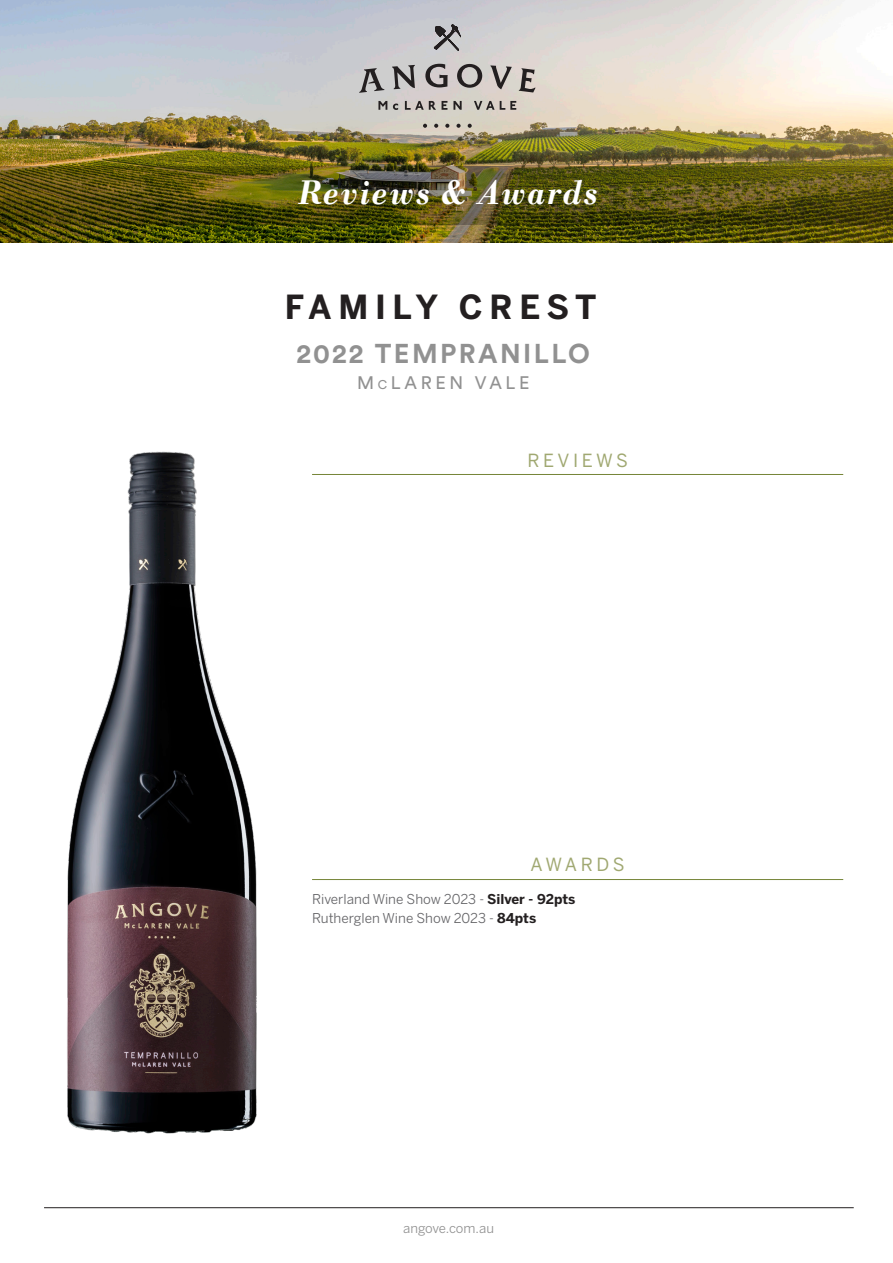
<style>
.page{position:relative;width:893px;height:1263px;background:#fff}
.page>*{position:absolute;margin:0;border:0;box-sizing:border-box;transform-origin:0 0}
.t1{font:italic 700 36px "Bodoni";letter-spacing:.05em;color:#fff;scale:.9 1}
.t2{font:700 33px "Benton Sans";letter-spacing:.2em;color:#231f20}
.t3{font:700 27px "Circular Pro";letter-spacing:.09em;color:#919191}
.t4{font:18px "Benton Sans";letter-spacing:.19em;color:#a0a871}
.t5{font:18px "Circular Pro";letter-spacing:.2em;color:#919191}
.t6{font:13.5px "Benton Sans";color:#636366}
.t7{font:13.2px "Benton Sans";letter-spacing:-.005em;color:#919191}
.s1{font-size:12.6px}
.s2{font-weight:700;color:#231f20}
</style>
<div class="page">
<img style="left:0;top:0;width:893px;height:242px">
<img style="left:0;top:166px;width:893px;height:59px">
<hr style="left:44px;top:1207px;width:810px;height:1px;background:#231f20">
<svg style="left:359px;top:24px;width:177px;height:104px"></svg>
<hr style="left:312px;top:474px;width:531px;height:1px;background:#768538">
<img style="left:67px;top:451px;width:190px;height:683px">
<hr style="left:312px;top:879px;width:531px;height:1px;background:#768538">
<p class="t1" style="left:298px;top:171px;width:334px">Reviews &amp; Awards</p>
<p class="t2" style="left:285px;top:287px;width:313px">FAMILY CREST</p>
<p class="t3" style="left:296px;top:335px;width:295px">2022 TEMPRANILLO</p>
<p class="t5" style="left:357px;top:370px;width:174px">M<span class="s1">c</span>LAREN VALE</p>
<p class="t4" style="left:527px;top:450px;width:102px">REVIEWS</p>
<p class="t4" style="left:531px;top:854px;width:96px">AWARDS</p>
<p class="t6" style="left:312px;top:891px;width:265px">Riverland Wine Show 2023 - <span class="s2">Silver - 92pts</span></p>
<p class="t6" style="left:312px;top:910px;width:226px">Rutherglen Wine Show 2023 - <span class="s2">84pts</span></p>
<p class="t7" style="left:403px;top:1220px;width:92px">angove.com.au</p>
</div>
